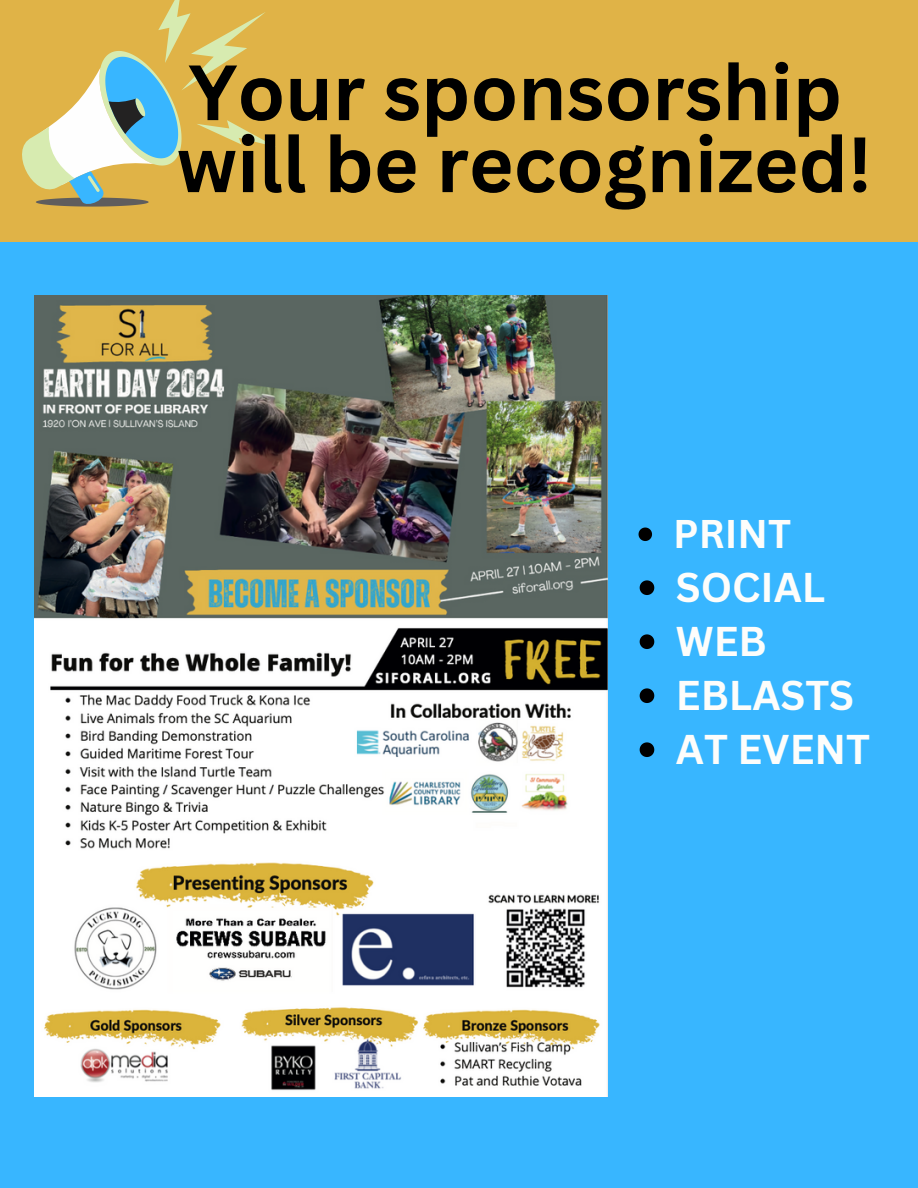
<style>
.page{position:relative;width:918px;height:1188px;background:#38b6ff}
.page>*{position:absolute;margin:0;border:0;box-sizing:border-box;transform-origin:0 0}
.t1{font:700 76.5px/72px "Canva Sans";color:#000}
.t2{font:700 40.5px "Canva Sans";color:#fdfdfb}
.t3{font:700 39px "Canva Sans";color:#fdfdfb}
</style>
<div class="page">
<div style="left:0;top:0;width:918px;height:242px;background:#e0b347"></div>
<svg style="left:22px;top:0;width:254px;height:207px"></svg>
<img style="left:35px;top:296px;width:573px;height:801px">
<svg style="left:639px;top:528px;width:13px;height:13px"></svg>
<svg style="left:640px;top:580px;width:14px;height:15px"></svg>
<svg style="left:640px;top:634px;width:14px;height:15px"></svg>
<svg style="left:640px;top:688px;width:14px;height:15px"></svg>
<svg style="left:640px;top:742px;width:14px;height:15px"></svg>
<h1 class="t1" style="left:177px;top:54px;width:696px">Your sponsorship will be recognized!</h1>
<p class="t3" style="left:673px;top:506px;width:119px">PRINT</p>
<p class="t2" style="left:676px;top:559px;width:151px">SOCIAL</p>
<p class="t2" style="left:676px;top:613px;width:92px">WEB</p>
<p class="t2" style="left:676px;top:667px;width:180px">EBLASTS</p>
<p class="t2" style="left:676px;top:721px;width:196px">AT EVENT</p>
</div>
